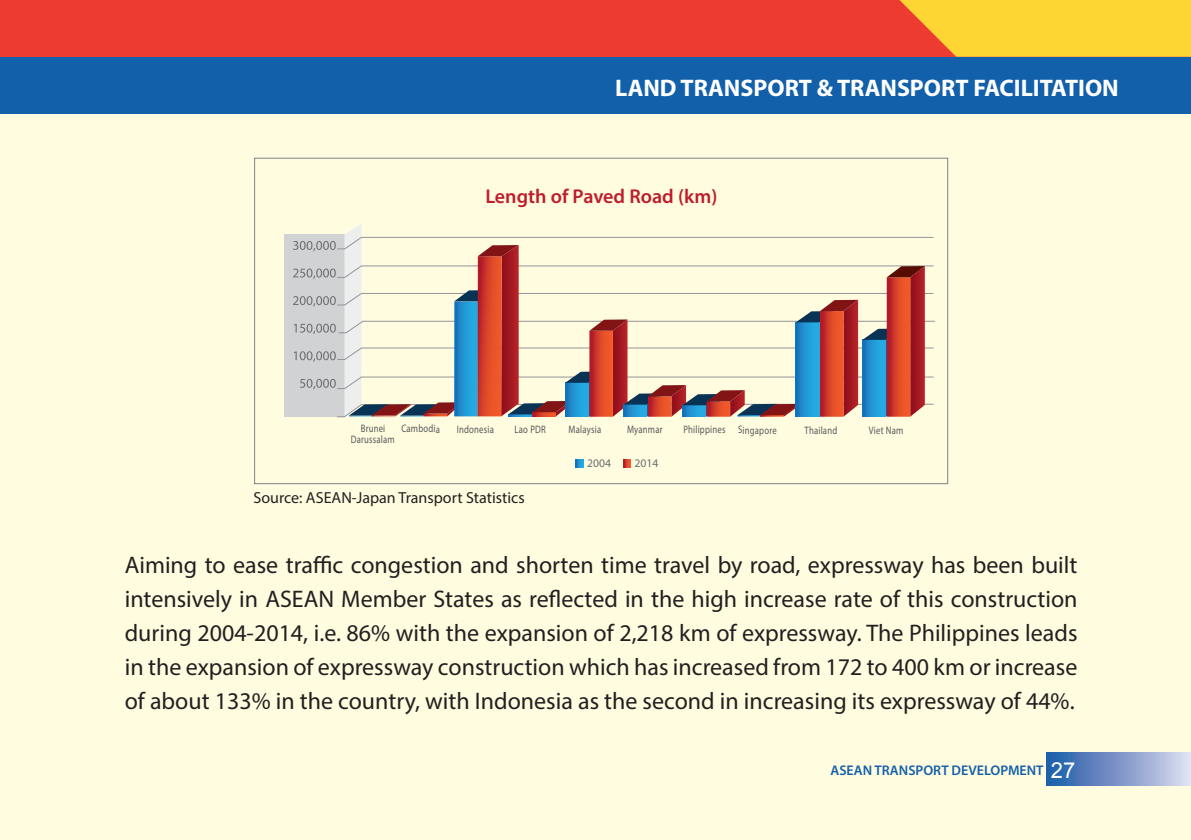
<style>
.page{position:relative;width:1191px;height:840px;background:#fff}
.page>*{position:absolute;margin:0;border:0;box-sizing:border-box;transform-origin:0 0}
.t1{font:24px/34px "Myriad Pro";color:#231f20;text-align:justify}
.t2{font:700 24px "Myriad Pro";color:#fff}
.t3{font:22px "Arial";color:#fff}
.t4{font:600 20px "Myriad Pro";color:#be1d2c}
.t5{font:16px "Myriad Pro";color:#231f20}
.t6{font:600 14px "Myriad Pro";color:#1360aa}
.t7{font:11.6px "Myriad Pro";color:#6c6d70}
.t8{font:10.8px "Myriad Pro";letter-spacing:.02em;color:#57585a;scale:.8 1}
</style>
<div class="page">
<div style="left:0;top:0;width:1191px;height:839px;background:#fffce0"></div>
<div style="left:0;top:14px;width:1191px;height:100px;background:#1360aa"></div>
<div style="left:0;top:0;width:1191px;height:57px;background:#ee3b32"></div>
<svg style="left:899px;top:0;width:292px;height:57px;background:#fbc532"></svg>
<div style="left:284px;top:234px;width:60px;height:182px;background:#d1d2d4"></div>
<svg style="left:575px;top:459px;width:8px;height:8px"></svg>
<svg style="left:623px;top:459px;width:8px;height:8px"></svg>
<svg style="left:293px;top:225px;width:642px;height:192px"></svg>
<div style="left:1047px;top:751px;width:144px;height:34px;background:linear-gradient(to right,#1b57a7,#dfdbee)"></div>
<p class="t2" style="left:615px;top:72px;width:505px">LAND TRANSPORT &amp; TRANSPORT FACILITATION</p>
<p class="t4" style="left:485px;top:183px;width:234px">Length of Paved Road (km)</p>
<p class="t8" style="left:361px;top:422px;width:32px">Brunei</p>
<p class="t8" style="left:401px;top:422px;width:50px">Cambodia</p>
<p class="t8" style="left:457px;top:422px;width:48px">Indonesia</p>
<p class="t8" style="left:514px;top:422px;width:41px">Lao PDR</p>
<p class="t8" style="left:568px;top:422px;width:42px">Malaysia</p>
<p class="t8" style="left:627px;top:422px;width:46px">Myanmar</p>
<p class="t8" style="left:683px;top:423px;width:118px">Philippines Singapore</p>
<p class="t8" style="left:804px;top:423px;width:42px">Thailand</p>
<p class="t8" style="left:869px;top:423px;width:45px">Viet Nam</p>
<p class="t8" style="left:351px;top:432px;width:56px">Darussalam</p>
<p class="t5" style="left:253px;top:487px;width:273px">Source: ASEAN-Japan Transport Statistics</p>
<p class="t7" style="left:587px;top:456px;width:25px">2004</p>
<p class="t7" style="left:634px;top:456px;width:25px">2014</p>
<p class="t1" style="left:125px;top:547px;width:954px">Aiming to ease traffic congestion and shorten time travel by road, expressway has been built intensively in ASEAN Member States as reflected in the high increase rate of this construction during 2004-2014, i.e. 86% with the expansion of 2,218 km of expressway. The Philippines leads in the expansion of expressway construction which has increased from 172 to 400 km or increase of about 133% in the country, with Indonesia as the second in increasing its expressway of 44%.</p>
<p class="t6" style="left:830px;top:760px;width:215px">ASEAN TRANSPORT DEVELOPMENT</p>
<p class="t3" style="left:1050px;top:755px;width:26px">27</p>
</div>
